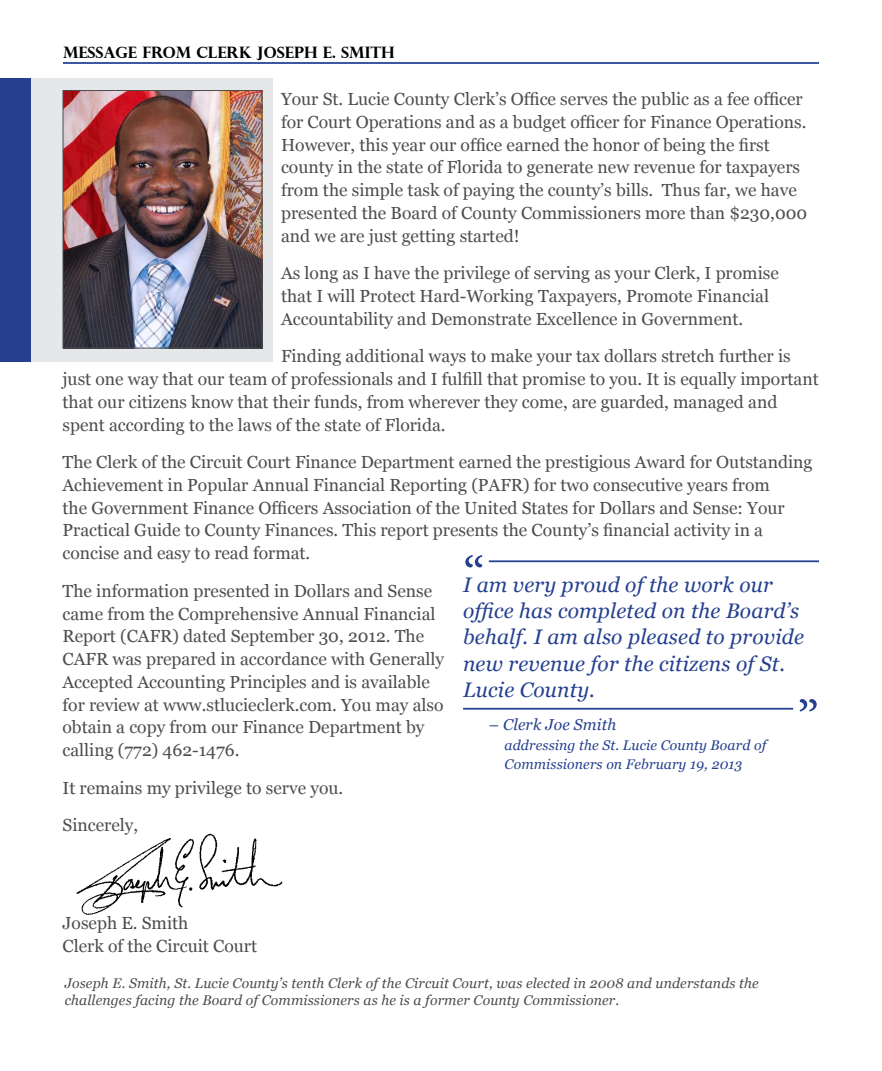
<style>
.page{position:relative;width:882px;height:1071px;background:#fff}
.page>*{position:absolute;margin:0;border:0;box-sizing:border-box;transform-origin:0 0}
.t1{font:54.25px "Minion Pro";color:#25408f}
.t2{font:italic 21px/26.2px "Georgia";letter-spacing:.01em;color:#25408f}
.t3{font:17.5px/22.8px "Georgia";color:#4d4d4f}
.t4{font:700 15.75px "Perpetua Titling";color:#000}
.t5{font:italic 15.75px "Georgia";letter-spacing:.01em;color:#25408f}
.t6{font:italic 14px/17.5px "Georgia";letter-spacing:.01em;color:#4d4d4f}
.t7{font:italic 14px/19.2px "Georgia";letter-spacing:.01em;color:#25408f}
</style>
<div class="page">
<hr style="left:63px;top:62px;width:756px;height:2px;background:#25408f">
<div style="left:0;top:79px;width:32px;height:283px;background:#25408f"></div>
<div style="left:32px;top:79px;width:241px;height:283px;background:#e6e7e8"></div>
<img style="left:65px;top:92px;width:195px;height:255px">
<div style="left:63px;top:90px;width:199px;height:259px;border:1px solid #4d4d4f"></div>
<hr style="left:489px;top:560px;width:330px;height:2px;background:#25408f">
<hr style="left:463px;top:708px;width:330px;height:2px;background:#25408f">
<img style="left:76px;top:833px;width:207px;height:82px">
<p class="t4" style="left:63px;top:42px;width:333px">MESSAGE FROM CLERK JOSEPH E. SMITH</p>
<p class="t3" style="left:281px;top:88px;width:528px">Your St. Lucie County Clerk’s Office serves the public as a fee officer for Court Operations and as a budget officer for Finance Operations.<br>However, this year our office earned the honor of being the first county in the state of Florida to generate new revenue for taxpayers from the simple task of paying the county’s bills. Thus far, we have presented the Board of County Commissioners more than $230,000 and we are just getting started!</p>
<p class="t3" style="left:281px;top:262px;width:499px">As long as I have the privilege of serving as your Clerk, I promise that I will Protect Hard-Working Taxpayers, Promote Financial<br>Accountability and Demonstrate Excellence in Government.</p>
<p class="t3" style="left:63px;top:345px;width:758px;text-indent:218px">Finding additional ways to make your tax dollars stretch further is just one way that our team of professionals and I fulfill that promise to you. It is equally important that our citizens know that their funds, from wherever they come, are guarded, managed and spent according to the laws of the state of Florida.</p>
<p class="t3" style="left:63px;top:451px;width:752px">The Clerk of the Circuit Court Finance Department earned the prestigious Award for Outstanding Achievement in Popular Annual Financial Reporting (PAFR) for two consecutive years from<br>the Government Finance Officers Association of the United States for Dollars and Sense: Your Practical Guide to County Finances. This report presents the County’s financial activity in a concise and easy to read format.</p>
<p class="t3" style="left:63px;top:579px;width:383px">The information presented in Dollars and Sense came from the Comprehensive Annual Financial Report (CAFR) dated September 30, 2012. The CAFR was prepared in accordance with Generally Accepted Accounting Principles and is available for review at www.stlucieclerk.com. You may also obtain a copy from our Finance Department by calling (772) 462-1476.</p>
<p class="t3" style="left:63px;top:769px;width:282px;line-height:37.6px">It remains my privilege to serve you.<br>Sincerely,</p>
<h1 class="t1" style="left:463px;top:540px;width:23px">“</h1>
<p class="t2" style="left:463px;top:572px;width:342px">I am very proud of the work our office has completed on the Board’s behalf. I am also pleased to provide new revenue for the citizens of St.<br>Lucie County.</p>
<p class="t5" style="left:489px;top:716px;width:129px">– Clerk Joe Smith</p>
<p class="t7" style="left:505px;top:736px;width:263px">addressing the St. Lucie County Board of<br>Commissioners on February 19, 2013</p>
<h1 class="t1" style="left:819px;top:726px;width:23px;rotate:-180deg">“</h1>
<p class="t3" style="left:63px;top:912px;width:196px">Joseph E. Smith<br>Clerk of the Circuit Court</p>
<p class="t6" style="left:65px;top:974px;width:696px">Joseph E. Smith, St. Lucie County’s tenth Clerk of the Circuit Court, was elected in 2008 and understands the challenges facing the Board of Commissioners as he is a former County Commissioner.</p>
</div>
